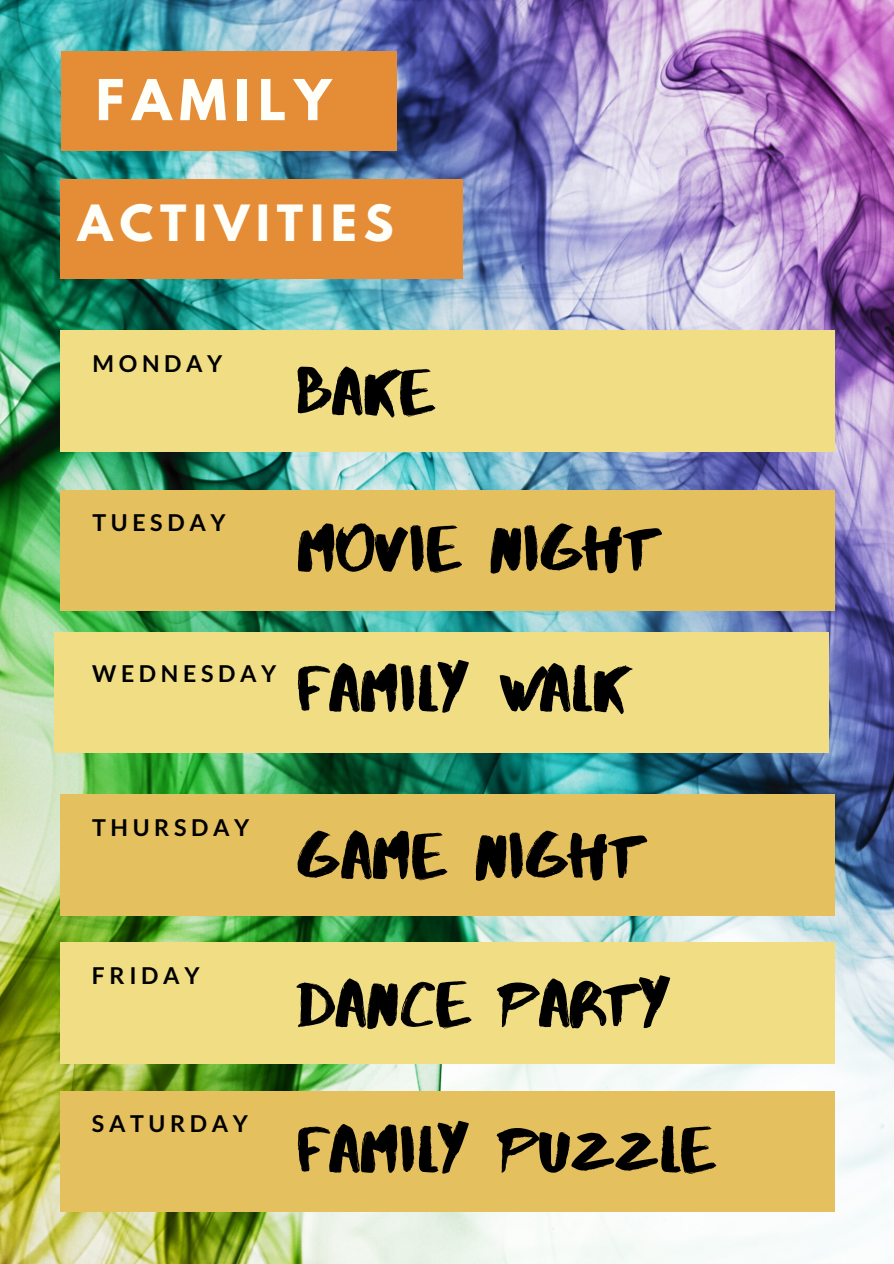
<style>
.page{position:relative;width:894px;height:1264px;background:#fff}
.page>*{position:absolute;margin:0;border:0;box-sizing:border-box;transform-origin:0 0}
.t1{font:65.1px/139.9px "Abys";color:#000}
.t2{font:700 49.95px "League Spartan";letter-spacing:.16em;color:#fffff9}
.t3{font:700 44.25px "League Spartan";letter-spacing:.16em;color:#fffff9}
.t4{font:700 23.25px "Lato";letter-spacing:.2em;color:#000}
</style>
<div class="page">
<img style="left:0;top:0;width:893px;height:1263px">
<div style="left:61px;top:51px;width:335px;height:99px;background:#e58c37"></div>
<div style="left:61px;top:179px;width:402px;height:99px;background:#e58c37"></div>
<div style="left:61px;top:331px;width:773px;height:120px;background:#f0dd84"></div>
<div style="left:60px;top:490px;width:774px;height:120px;background:#e5c05f"></div>
<div style="left:55px;top:632px;width:773px;height:120px;background:#f0dd84"></div>
<div style="left:60px;top:794px;width:774px;height:121px;background:#e5c05f"></div>
<div style="left:60px;top:942px;width:773px;height:121px;background:#f0dd84"></div>
<div style="left:60px;top:1091px;width:773px;height:120px;background:#e5c05f"></div>
<p class="t2" style="left:96px;top:61px;width:237px">FAMILY</p>
<p class="t3" style="left:78px;top:188px;width:317px">ACTIVITIES</p>
<p class="t4" style="left:93px;top:350px;width:131px">MONDAY</p>
<p class="t1" style="left:296px;top:311px;width:138px">BAKE</p>
<p class="t4" style="left:92px;top:509px;width:135px">TUESDAY</p>
<p class="t4" style="left:92px;top:660px;width:186px">WEDNESDAY</p>
<p class="t1" style="left:296px;top:467px;width:363px">MOVIE NIGHT<br>FAMILY WALK</p>
<p class="t4" style="left:92px;top:814px;width:159px">THURSDAY</p>
<p class="t4" style="left:92px;top:962px;width:109px">FRIDAY</p>
<p class="t4" style="left:92px;top:1110px;width:158px">SATURDAY</p>
<p class="t1" style="left:296px;top:774px;width:349px">GAME NIGHT</p>
<p class="t1" style="left:296px;top:922px;width:375px">DANCE PARTY</p>
<p class="t1" style="left:296px;top:1068px;width:418px">FAMILY PUZZLE</p>
</div>
